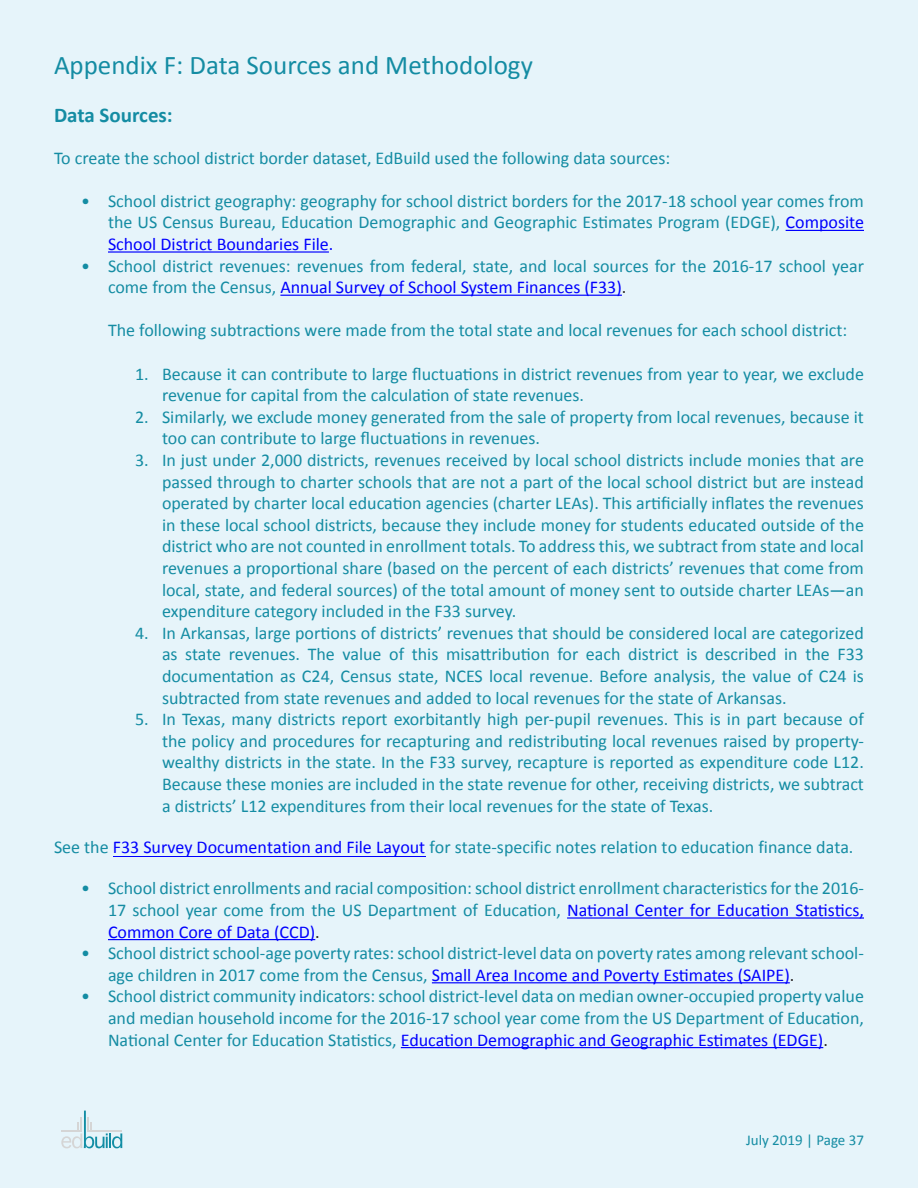
<style>
.page{position:relative;width:918px;height:1188px;background:#e6f4fa}
.page>*{position:absolute;margin:0;border:0;box-sizing:border-box;transform-origin:0 0}
.t1{font:27px "Calibri";color:#148ca3}
.t2{font:700 21px "Calibri";color:#148ca3}
.t3{font:18px/21.6px "Calibri";color:#148ca3;text-align:justify}
.t4{font:15px "Calibri";color:#148ca3}
.s1{color:#00f}
.s2{color:#231f20}
</style>
<div class="page">
<hr style="left:786px;top:230px;width:78px;height:1px;background:#00f">
<hr style="left:108px;top:251px;width:221px;height:2px;background:#00f">
<hr style="left:280px;top:295px;width:342px;height:1px;background:#00f">
<hr style="left:567px;top:917px;width:297px;height:2px;background:#00f">
<hr style="left:108px;top:939px;width:207px;height:1px;background:#00f">
<hr style="left:432px;top:982px;width:358px;height:1px;background:#00f">
<hr style="left:401px;top:1047px;width:422px;height:1px;background:#00f">
<svg style="left:61px;top:1111px;width:61px;height:37px"></svg>
<hr style="left:113px;top:856px;width:312px;height:1px;background:#00f">
<p class="t1" style="left:54px;top:48px;width:480px">Appendix F: Data Sources and Methodology</p>
<p class="t2" style="left:54px;top:102px;width:120px">Data Sources:</p>
<p class="t3" style="left:54px;top:147px;width:618px">To create the school district border dataset, EdBuild used the following data sources:</p>
<p class="t3" style="left:108px;top:190px;width:758px;text-indent:-27px">• School district geography: geography for school district borders for the 2017-18 school year comes from the US Census Bureau, Education Demographic and Geographic Estimates Program (EDGE), <span class="s1">Composite School District Boundaries File.</span></p>
<p class="t3" style="left:108px;top:255px;width:758px;text-indent:-27px">• School district revenues: revenues from federal, state, and local sources for the 2016-17 school year come from the Census, <span class="s1">Annual Survey of School System Finances (F33)</span><span class="s2">.</span></p>
<p class="t3" style="left:108px;top:320px;width:741px">The following subtractions were made from the total state and local revenues for each school district:</p>
<p class="t3" style="left:162px;top:363px;width:703px;text-indent:-27px">1. Because it can contribute to large fluctuations in district revenues from year to year, we exclude revenue for capital from the calculation of state revenues.</p>
<p class="t3" style="left:162px;top:406px;width:703px;text-indent:-27px">2. Similarly, we exclude money generated from the sale of property from local revenues, because it too can contribute to large fluctuations in revenues.</p>
<p class="t3" style="left:162px;top:449px;width:704px;text-indent:-27px">3. In just under 2,000 districts, revenues received by local school districts include monies that are passed through to charter schools that are not a part of the local school district but are instead operated by charter local education agencies (charter LEAs). This artificially inflates the revenues in these local school districts, because they include money for students educated outside of the district who are not counted in enrollment totals. To address this, we subtract from state and local revenues a proportional share (based on the percent of each districts’ revenues that come from local, state, and federal sources) of the total amount of money sent to outside charter LEAs—an expenditure category included in the F33 survey.</p>
<p class="t3" style="left:162px;top:622px;width:703px;text-indent:-27px">4. In Arkansas, large portions of districts’ revenues that should be considered local are categorized as state revenues. The value of this misattribution for each district is described in the F33 documentation as C24, Census state, NCES local revenue. Before analysis, the value of C24 is subtracted from state revenues and added to local revenues for the state of Arkansas.</p>
<p class="t3" style="left:162px;top:708px;width:704px;text-indent:-27px">5. In Texas, many districts report exorbitantly high per-pupil revenues. This is in part because of the policy and procedures for recapturing and redistributing local revenues raised by property&shy;wealthy districts in the state. In the F33 survey, recapture is reported as expenditure code L12.<br>Because these monies are included in the state revenue for other, receiving districts, we subtract a districts’ L12 expenditures from their local revenues for the state of Texas.</p>
<p class="t3" style="left:54px;top:836px;width:801px">See the <span class="s1">F33 Survey Documentation and File Layout</span> for state-specific notes relation to education finance data.</p>
<p class="t3" style="left:108px;top:878px;width:758px;text-indent:-27px">• School district enrollments and racial composition: school district enrollment characteristics for the 2016- 17 school year come from the US Department of Education, <span class="s1">National Center for Education Statistics, Common Core of Data (CCD)</span><span class="s2">.</span></p>
<p class="t3" style="left:108px;top:942px;width:757px;text-indent:-27px">• School district school-age poverty rates: school district-level data on poverty rates among relevant school&shy;age children in 2017 come from the Census, <span class="s1">Small Area Income and Poverty Estimates (SAIPE)</span><span class="s2">.</span></p>
<p class="t3" style="left:108px;top:986px;width:758px;text-indent:-27px">• School district community indicators: school district-level data on median owner-occupied property value and median household income for the 2016-17 school year come from the US Department of Education, National Center for Education Statistics, <span class="s1">Education Demographic and Geographic Estimates (EDGE)</span><span class="s2">.</span></p>
<p class="t4" style="left:746px;top:1131px;width:120px">July 2019 | Page 37</p>
</div>
